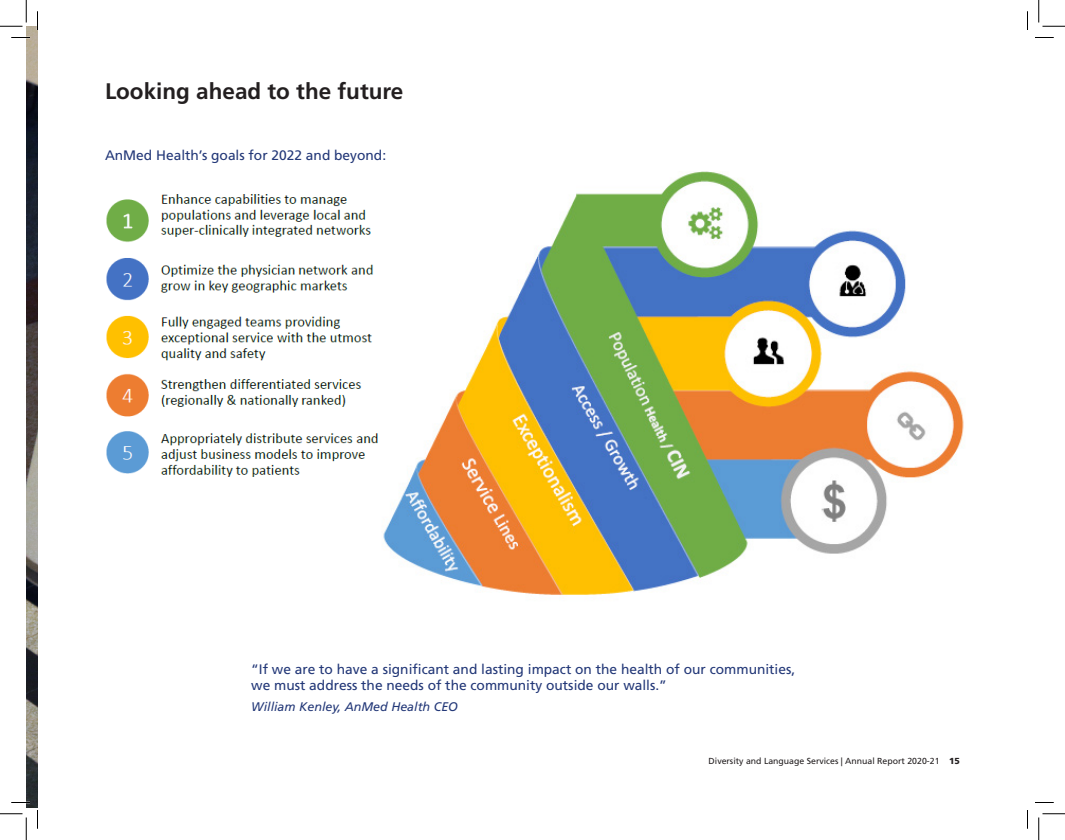
<style>
.page{position:relative;width:1065px;height:840px;background:#fff}
.page>*{position:absolute;margin:0;border:0;box-sizing:border-box;transform-origin:0 0}
.t1{font:700 22.5px "Frutiger LT Std";color:#231f20}
.t2{font:13.75px/16.5px "Frutiger LT Std";color:#233878}
.t3{font:italic 12.5px "Frutiger LT Std";color:#233878}
.t4{font:8.75px "Frutiger LT Std";color:#231f20}
.s1{font-weight:900}
</style>
<div class="page">
<img style="left:26px;top:26px;width:12px;height:782px">
<img style="left:383px;top:172px;width:581px;height:424px">
<img style="left:106px;top:190px;width:287px;height:297px">
<svg style="left:11px;top:37px;width:19px;height:1px"></svg>
<svg style="left:1035px;top:37px;width:19px;height:1px"></svg>
<svg style="left:11px;top:802px;width:19px;height:1px"></svg>
<svg style="left:1035px;top:802px;width:19px;height:1px"></svg>
<svg style="left:37px;top:11px;width:1px;height:19px"></svg>
<svg style="left:37px;top:810px;width:1px;height:19px"></svg>
<svg style="left:1027px;top:11px;width:1px;height:19px"></svg>
<svg style="left:1027px;top:810px;width:1px;height:19px"></svg>
<svg style="left:0;top:0;width:27px;height:27px"></svg>
<svg style="left:0;top:814px;width:27px;height:26px"></svg>
<svg style="left:1039px;top:0;width:26px;height:27px"></svg>
<svg style="left:1039px;top:814px;width:26px;height:26px"></svg>
<p class="t1" style="left:105px;top:78px;width:300px">Looking ahead to the future</p>
<p class="t2" style="left:105px;top:147px;width:283px">AnMed Health’s goals for 2022 and beyond:</p>
<p class="t2" style="left:251px;top:661px;width:546px">“If we are to have a significant and lasting impact on the health of our communities, we must address the needs of the community outside our walls.”</p>
<p class="t3" style="left:251px;top:699px;width:208px">William Kenley, AnMed Health CEO</p>
<p class="t4" style="left:709px;top:756px;width:253px">Diversity and Language Services | Annual Report 2020-21 <span class="s1">15</span></p>
</div>
